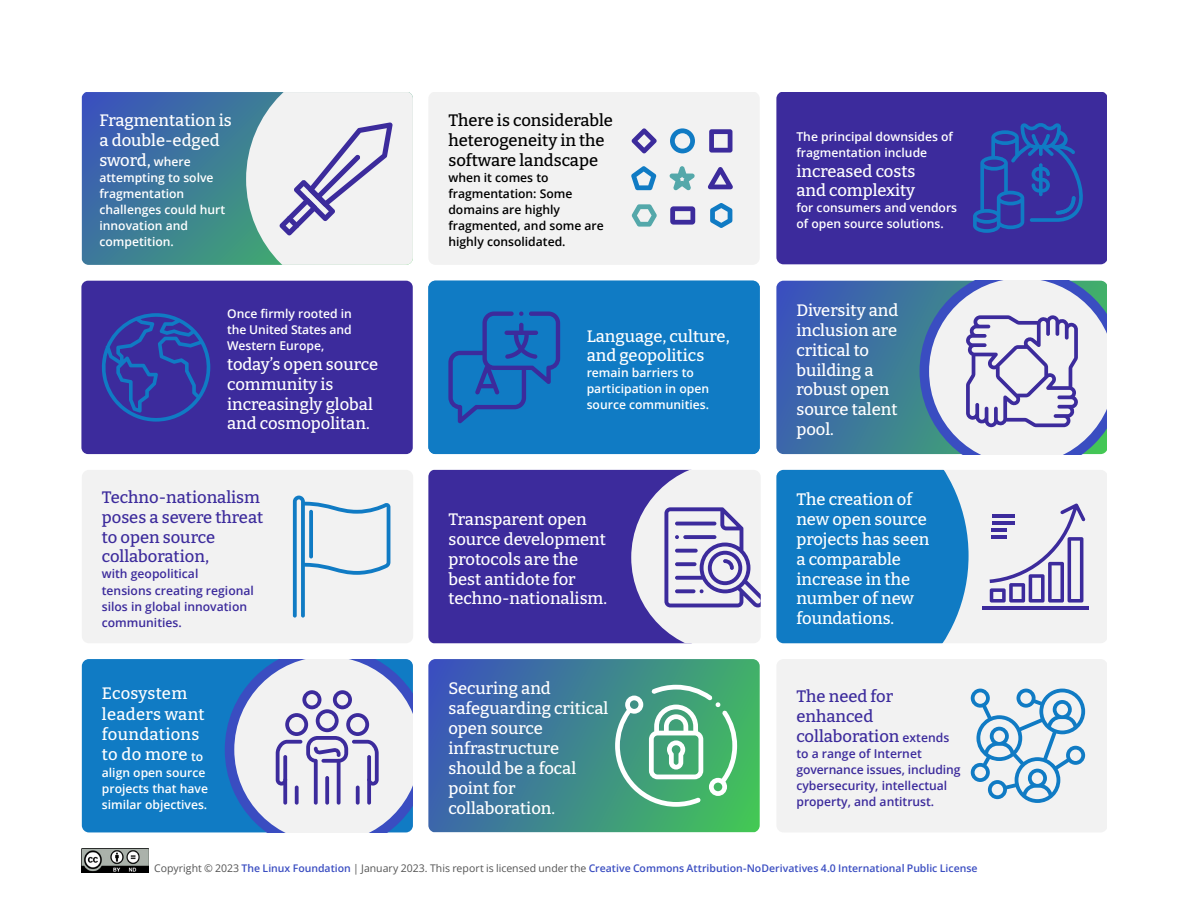
<style>
.page{position:relative;width:1188px;height:918px;background:#fff}
.page>*{position:absolute;margin:0;border:0;box-sizing:border-box;transform-origin:0 0}
.t1{font:100 16.5px/20px "Bitter";color:#fff}
.t2{font:100 16.5px/20px "Bitter";color:#3c2b9c}
.t3{font:100 16.5px/20px "Bitter";color:#000}
.t4{font:100 16.5px/20.4px "Bitter";letter-spacing:.02em;color:#fff}
.t5{font:600 12.15px/16px "Open Sans";color:#fff}
.t6{font:600 12.15px/16px "Open Sans";color:#3c2b9c}
.t7{font:600 12.15px/16px "Open Sans";color:#000}
.t8{font:600 10.5px "Open Sans";color:#3a4dc1}
.s1{font-family:"Open Sans";font-weight:600;font-size:12.15px}
.s2{font-weight:400;color:#535353}
</style>
<div class="page">
<img style="left:82px;top:849px;width:66px;height:23px">
<svg style="left:776px;top:281px;width:144px;height:173px;background:#3f71a5"></svg>
<svg style="left:428px;top:659px;width:332px;height:173px;background:#3e8390"></svg>
<svg style="left:615px;top:685px;width:122px;height:122px"></svg>
<div style="left:428px;top:470px;width:203px;height:173px;background:#3c2b9c"></div>
<svg style="left:631px;top:470px;width:130px;height:173px"></svg>
<svg style="left:683px;top:535px;width:33px;height:4px"></svg>
<svg style="left:675px;top:522px;width:41px;height:4px"></svg>
<div style="left:82px;top:281px;width:331px;height:173px;background:#3c2b9c;border-radius:7px"></div>
<div style="left:82px;top:659px;width:331px;height:173px;background:#107bc4;border-radius:7px"></div>
<div style="left:776px;top:659px;width:331px;height:173px;background:#f2f2f2;border-radius:7px"></div>
<svg style="left:971px;top:689px;width:114px;height:114px"></svg>
<div style="left:776px;top:470px;width:331px;height:173px;background:#f2f2f2;border-radius:7px"></div>
<div style="left:776px;top:470px;width:193px;height:173px;background:#107bc4"></div>
<hr style="left:983px;top:606px;width:106px;height:4px;background:#3c2b9c">
<svg style="left:990px;top:503px;width:95px;height:100px"></svg>
<svg style="left:82px;top:92px;width:164px;height:173px;background:#3d769c"></svg>
<div style="left:428px;top:92px;width:332px;height:173px;background:#f2f2f2;border-radius:7px"></div>
<div style="left:776px;top:92px;width:331px;height:172px;background:#3c2b9c;border-radius:7px"></div>
<div style="left:428px;top:281px;width:332px;height:173px;background:#107bc4"></div>
<div style="left:82px;top:470px;width:331px;height:173px;background:#f2f2f2;border-radius:7px"></div>
<svg style="left:225px;top:659px;width:188px;height:173px;background:#b9c5e1"></svg>
<svg style="left:325px;top:776px;width:4px;height:29px"></svg>
<svg style="left:321px;top:759px;width:20px;height:4px"></svg>
<svg style="left:246px;top:92px;width:167px;height:173px"></svg>
<svg style="left:973px;top:123px;width:110px;height:110px"></svg>
<svg style="left:102px;top:313px;width:108px;height:109px"></svg>
<svg style="left:448px;top:312px;width:112px;height:111px;background:#1969bb"></svg>
<svg style="left:293px;top:496px;width:97px;height:122px"></svg>
<svg style="left:309px;top:510px;width:4px;height:48px"></svg>
<svg style="left:920px;top:281px;width:187px;height:173px"></svg>
<svg style="left:709px;top:129px;width:23px;height:24px"></svg>
<svg style="left:632px;top:128px;width:25px;height:25px"></svg>
<svg style="left:670px;top:128px;width:25px;height:25px"></svg>
<svg style="left:669px;top:166px;width:26px;height:24px"></svg>
<svg style="left:708px;top:167px;width:25px;height:22px"></svg>
<svg style="left:631px;top:166px;width:25px;height:24px"></svg>
<svg style="left:632px;top:204px;width:25px;height:23px"></svg>
<svg style="left:670px;top:206px;width:25px;height:19px"></svg>
<svg style="left:710px;top:203px;width:22px;height:25px"></svg>
<p class="t1" style="left:99px;top:111px;width:134px">Fragmentation is a double-edged sword, <span class="s1">where</span></p>
<p class="t5" style="left:99px;top:169px;width:127px">attempting to solve fragmentation challenges could hurt innovation and competition.</p>
<p class="t5" style="left:227px;top:305px;width:126px;text-align:justify">Once firmly rooted in the United States and Western Europe,</p>
<p class="t1" style="left:227px;top:354px;width:153px">today’s open source community is increasingly global and cosmopolitan.</p>
<p class="t2" style="left:102px;top:487px;width:163px">Techno-nationalism poses a severe threat to open source collaboration,</p>
<p class="t6" style="left:102px;top:566px;width:154px">with geopolitical<br>tensions creating regional silos in global innovation communities.</p>
<p class="t4" style="left:102px;top:683px;width:104px">Ecosystem leaders want foundations to do more <span class="s1">to</span></p>
<p class="t5" style="left:102px;top:764px;width:108px">align open source projects that have similar objectives.</p>
<p class="t3" style="left:448px;top:111px;width:166px">There is considerable heterogeneity in the software landscape</p>
<p class="t7" style="left:448px;top:169px;width:157px">when it comes to fragmentation: Some domains are highly fragmented, and some are highly consolidated.</p>
<p class="t1" style="left:587px;top:326px;width:144px">Language, culture, and geopolitics</p>
<p class="t5" style="left:587px;top:365px;width:124px">remain barriers to participation in open source communities.</p>
<p class="t1" style="left:448px;top:509px;width:160px">Transparent open source development protocols are the best antidote for techno-nationalism.</p>
<p class="t1" style="left:448px;top:679px;width:161px">Securing and safeguarding critical open source infrastructure should be a focal point for collaboration.</p>
<p class="t5" style="left:796px;top:128px;width:158px">The principal downsides of fragmentation include</p>
<p class="t1" style="left:796px;top:161px;width:120px">increased costs and complexity</p>
<p class="t5" style="left:796px;top:200px;width:162px">for consumers and vendors of open source solutions.</p>
<p class="t1" style="left:796px;top:300px;width:103px">Diversity and inclusion are critical to building a robust open source talent pool.</p>
<p class="t1" style="left:796px;top:490px;width:134px">The creation of new open source projects has seen a comparable increase in the number of new foundations.</p>
<p class="t2" style="left:796px;top:686px;width:154px">The need for enhanced collaboration <span class="s1">extends</span></p>
<p class="t6" style="left:796px;top:745px;width:166px">to a range of Internet governance issues, including cybersecurity, intellectual property, and antitrust.</p>
<p class="t8" style="left:154px;top:861px;width:825px"><span class="s2">Copyright © 2023</span> The Linux Foundation <span class="s2">| January 2023. This report is licensed under the</span> Creative Commons Attribution-NoDerivatives 4.0 International Public License</p>
</div>
